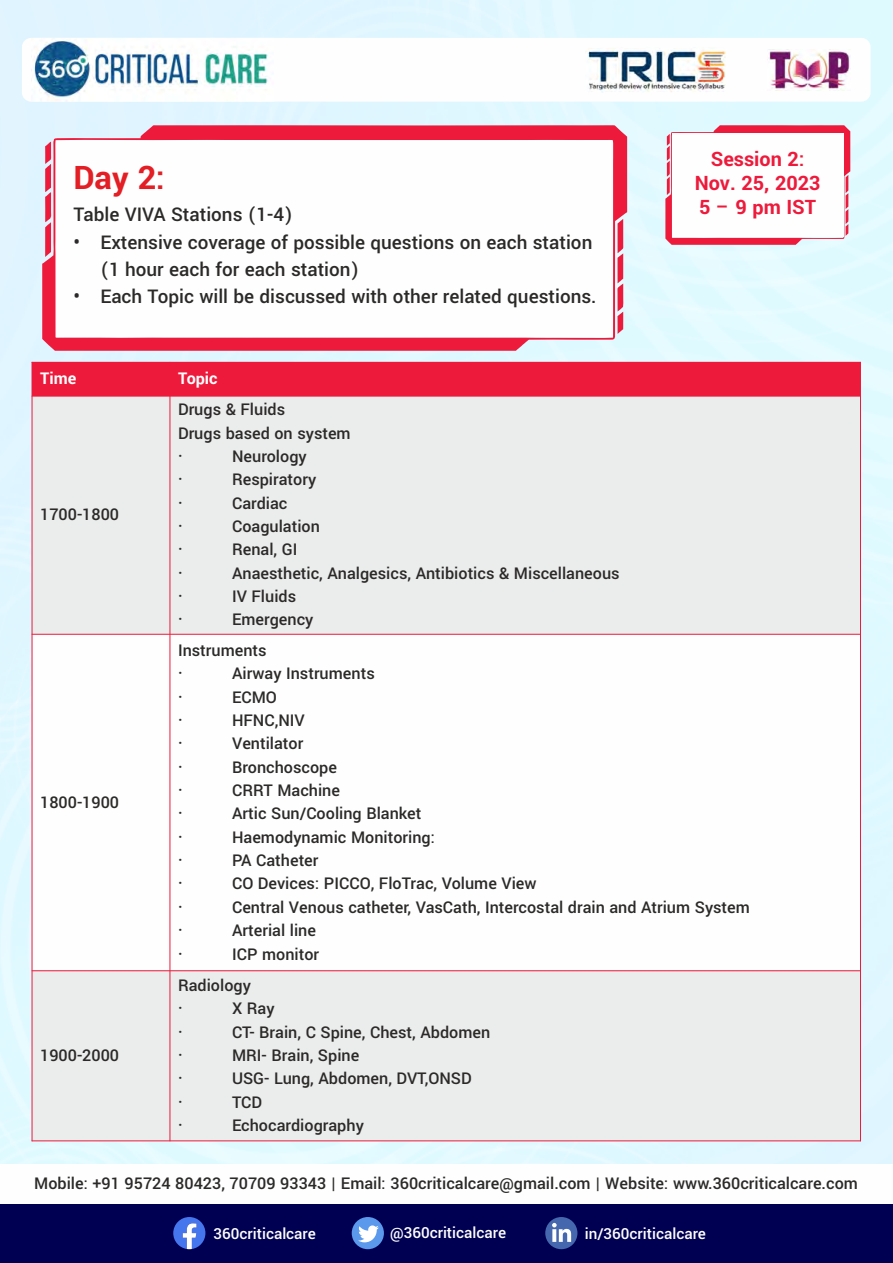
<style>
.page{position:relative;width:893px;height:1263px;background:#fff}
.page>*{position:absolute;margin:0;border:0;box-sizing:border-box;transform-origin:0 0}
.t1{font:700 36px "Yantramanav";color:#e31e24}
.t2{font:700 22.05px/24px "Yantramanav";color:#ed1a3b;text-align:center}
.t3{font:500 21px/27.3px "Yantramanav";color:#2b2a29}
.t4{font:500 18px/23.4px "Yantramanav";color:#2b2a29}
.t5{font:700 18px "Yantramanav";color:#fefefe}
.t6{font:500 16.95px "Yantramanav";color:#fefefe}
</style>
<div class="page">
<div style="left:32px;top:362px;width:138px;height:34px;background:#ed1a3b"></div>
<div style="left:170px;top:362px;width:690px;height:34px;background:#ed1a3b"></div>
<div style="left:32px;top:396px;width:138px;height:238px;background:#ebecec"></div>
<div style="left:170px;top:396px;width:690px;height:238px;background:#ebecec"></div>
<div style="left:32px;top:971px;width:138px;height:170px;background:#ebecec"></div>
<div style="left:170px;top:971px;width:690px;height:170px;background:#ebecec"></div>
<hr style="left:32px;top:362px;width:1px;height:779px;background:#ed1a3b">
<hr style="left:170px;top:362px;width:1px;height:779px;background:#ed1a3b">
<hr style="left:860px;top:362px;width:1px;height:779px;background:#ed1a3b">
<hr style="left:32px;top:1140px;width:829px;height:1px;background:#ed1a3b">
<hr style="left:32px;top:970px;width:829px;height:1px;background:#ed1a3b">
<hr style="left:32px;top:634px;width:829px;height:1px;background:#ed1a3b">
<hr style="left:32px;top:396px;width:829px;height:1px;background:#ed1a3b">
<div style="left:0;top:1203px;width:893px;height:60px;background:#000052"></div>
<div style="left:352px;top:1217px;width:32px;height:32px;background:#5a99ec;border-radius:50%"></div>
<svg style="left:358px;top:1225px;width:21px;height:17px"></svg>
<div style="left:545px;top:1217px;width:32px;height:32px;background:#4467ad;border-radius:50%"></div>
<svg style="left:552px;top:1223px;width:19px;height:19px"></svg>
<svg style="left:173px;top:1217px;width:32px;height:32px"></svg>
<img style="left:33px;top:39px;width:235px;height:62px">
<img style="left:769px;top:51px;width:82px;height:39px">
<img style="left:585px;top:48px;width:140px;height:45px;border-radius:4px">
<svg style="left:665px;top:125px;width:185px;height:120px;background:#e9677e"></svg>
<div style="left:672px;top:133px;width:171px;height:104px;background:#fefefe"></div>
<svg style="left:42px;top:125px;width:585px;height:226px"></svg>
<h1 class="t1" style="left:73px;top:155px;width:94px">Day 2:</h1>
<p class="t3" style="left:73px;top:202px;width:221px">Table VIVA Stations (1-4)</p>
<p class="t3" style="left:100px;top:229px;width:493px;text-indent:-27px">• Extensive coverage of possible questions on each station (1 hour each for each station)</p>
<p class="t3" style="left:73px;top:283px;width:525px">• Each Topic will be discussed with other related questions.</p>
<p class="t5" style="left:40px;top:368px;width:38px">Time</p>
<p class="t5" style="left:178px;top:368px;width:41px">Topic</p>
<p class="t4" style="left:40px;top:503px;width:81px">1700-1800</p>
<p class="t4" style="left:178px;top:398px;width:174px">Drugs &amp; Fluids<br>Drugs based on system ·</p>
<p class="t4" style="left:232px;top:445px;width:76px">Neurology</p>
<p class="t4" style="left:178px;top:468px;width:6px">·</p>
<p class="t4" style="left:232px;top:468px;width:86px">Respiratory</p>
<p class="t4" style="left:178px;top:492px;width:6px">·</p>
<p class="t4" style="left:232px;top:492px;width:57px">Cardiac</p>
<p class="t4" style="left:178px;top:515px;width:6px">·</p>
<p class="t4" style="left:232px;top:515px;width:89px">Coagulation</p>
<p class="t4" style="left:178px;top:538px;width:6px">·</p>
<p class="t4" style="left:232px;top:538px;width:67px">Renal, GI</p>
<p class="t4" style="left:178px;top:562px;width:6px">·</p>
<p class="t4" style="left:232px;top:562px;width:389px">Anaesthetic, Analgesics, Antibiotics &amp; Miscellaneous</p>
<p class="t4" style="left:178px;top:585px;width:6px">·</p>
<p class="t4" style="left:232px;top:585px;width:66px">IV Fluids</p>
<p class="t4" style="left:178px;top:608px;width:6px">·</p>
<p class="t4" style="left:232px;top:608px;width:83px">Emergency</p>
<p class="t4" style="left:178px;top:639px;width:90px">Instruments ·</p>
<p class="t4" style="left:232px;top:662px;width:144px">Airway Instruments</p>
<p class="t2" style="left:695px;top:148px;width:127px">Session 2:<br>Nov. 25, 2023<br>5 – 9 pm IST</p>
<p class="t4" style="left:40px;top:791px;width:81px">1800-1900</p>
<p class="t4" style="left:40px;top:1044px;width:81px">1900-2000</p>
<p class="t4" style="left:178px;top:686px;width:6px">·</p>
<p class="t4" style="left:232px;top:686px;width:46px">ECMO</p>
<p class="t4" style="left:178px;top:709px;width:6px">·</p>
<p class="t4" style="left:232px;top:709px;width:74px">HFNC,NIV</p>
<p class="t4" style="left:178px;top:732px;width:6px">·</p>
<p class="t4" style="left:232px;top:732px;width:73px">Ventilator</p>
<p class="t4" style="left:178px;top:756px;width:6px">·</p>
<p class="t4" style="left:232px;top:756px;width:106px">Bronchoscope</p>
<p class="t4" style="left:178px;top:779px;width:6px">·</p>
<p class="t4" style="left:232px;top:779px;width:109px">CRRT Machine</p>
<p class="t4" style="left:178px;top:802px;width:6px">·</p>
<p class="t4" style="left:232px;top:802px;width:191px">Artic Sun/Cooling Blanket</p>
<p class="t4" style="left:178px;top:826px;width:6px">·</p>
<p class="t4" style="left:232px;top:826px;width:205px">Haemodynamic Monitoring:</p>
<p class="t4" style="left:178px;top:849px;width:6px">·</p>
<p class="t4" style="left:232px;top:849px;width:88px">PA Catheter</p>
<p class="t4" style="left:178px;top:872px;width:6px">·</p>
<p class="t4" style="left:232px;top:872px;width:306px">CO Devices: PICCO, FloTrac, Volume View</p>
<p class="t4" style="left:178px;top:896px;width:6px">·</p>
<p class="t4" style="left:232px;top:896px;width:519px">Central Venous catheter, VasCath, Intercostal drain and Atrium System</p>
<p class="t4" style="left:178px;top:919px;width:6px">·</p>
<p class="t4" style="left:232px;top:919px;width:85px">Arterial line</p>
<p class="t4" style="left:178px;top:942px;width:6px">·</p>
<p class="t4" style="left:232px;top:942px;width:89px">ICP monitor</p>
<p class="t4" style="left:178px;top:974px;width:74px">Radiology ·</p>
<p class="t4" style="left:232px;top:997px;width:44px">X Ray</p>
<p class="t4" style="left:178px;top:1021px;width:6px">·</p>
<p class="t4" style="left:232px;top:1021px;width:260px">CT- Brain, C Spine, Chest, Abdomen</p>
<p class="t4" style="left:178px;top:1044px;width:6px">·</p>
<p class="t4" style="left:232px;top:1044px;width:129px">MRI- Brain, Spine</p>
<p class="t4" style="left:178px;top:1067px;width:6px">·</p>
<p class="t4" style="left:232px;top:1067px;width:241px">USG- Lung, Abdomen, DVT,ONSD</p>
<p class="t4" style="left:178px;top:1091px;width:6px">·</p>
<p class="t4" style="left:232px;top:1091px;width:32px">TCD</p>
<p class="t4" style="left:178px;top:1114px;width:6px">·</p>
<p class="t4" style="left:232px;top:1114px;width:133px">Echocardiography</p>
<p class="t4" style="left:34px;top:1172px;width:825px">Mobile: +91 95724 80423, 70709 93343 | Email: 360criticalcare@gmail.com | Website: www.360criticalcare.com</p>
<p class="t6" style="left:214px;top:1223px;width:104px">360criticalcare</p>
<p class="t6" style="left:390px;top:1222px;width:118px">@360criticalcare</p>
<p class="t6" style="left:585px;top:1223px;width:123px">in/360criticalcare</p>
</div>
